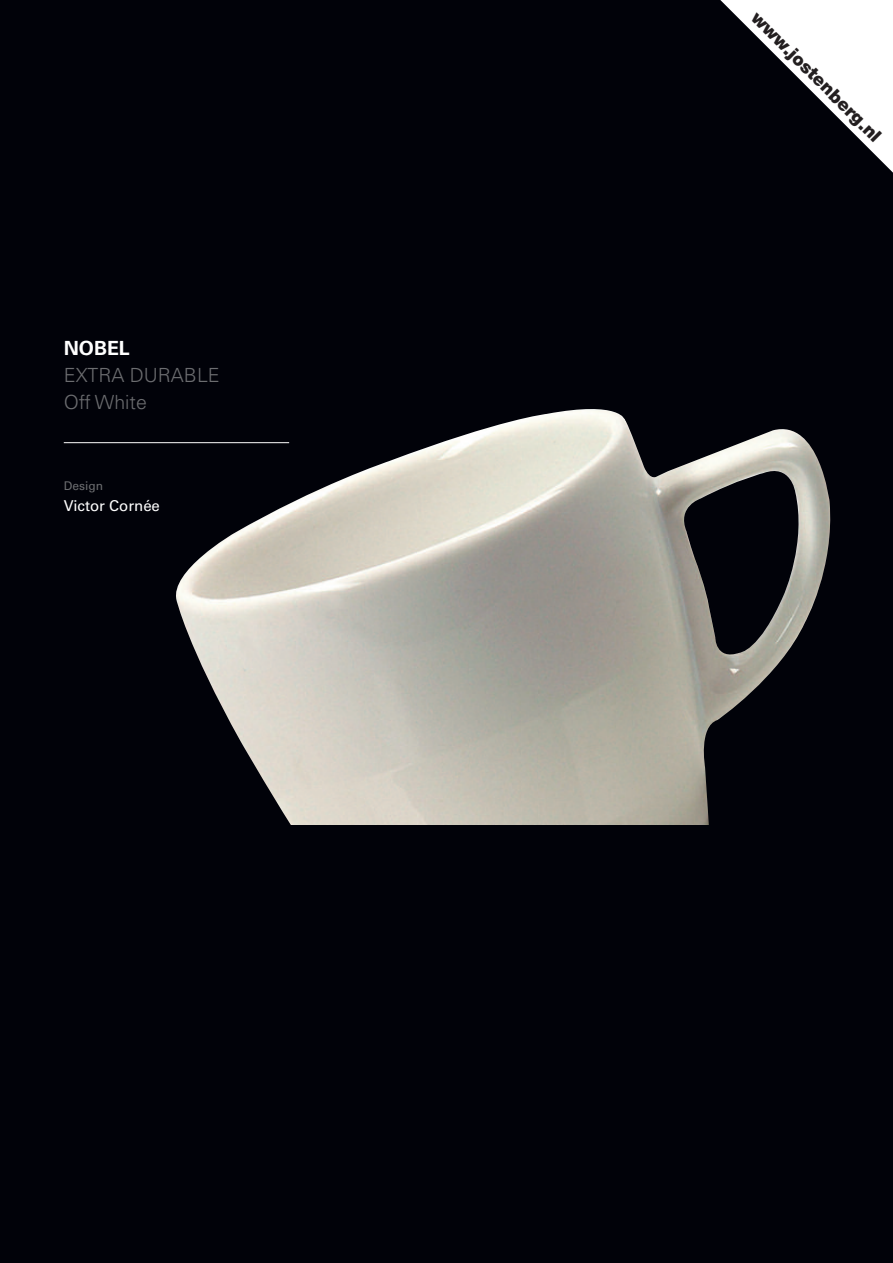
<style>
.page{position:relative;width:893px;height:1263px;background:#010209}
.page>*{position:absolute;margin:0;border:0;box-sizing:border-box;transform-origin:0 0}
.t1{font:300 19.5px/27px "Univers";color:#6c6d70}
.t2{font:700 19.5px "Univers";color:#fff}
.t3{font:900 18px "Helvetica Neue";color:#231f20}
.t4{font:15px "Univers";color:#fff}
.t5{font:12px "Univers";color:#6c6d70}
</style>
<div class="page">
<svg style="left:720px;top:0;width:173px;height:173px"></svg>
<hr style="left:64px;top:442px;width:225px;height:1px;background:#fff">
<img style="left:176px;top:409px;width:655px;height:416px">
<p class="t2" style="left:64px;top:341px;width:68px">NOBEL</p>
<p class="t1" style="left:64px;top:363px;width:157px">EXTRA DURABLE<br>Off White</p>
<p class="t5" style="left:64px;top:481px;width:41px">Design</p>
<p class="t4" style="left:64px;top:500px;width:98px">Victor Cornée</p>
<p class="t3" style="left:759px;top:10px;width:177px;rotate:45deg">www.jostenberg.nl</p>
</div>
